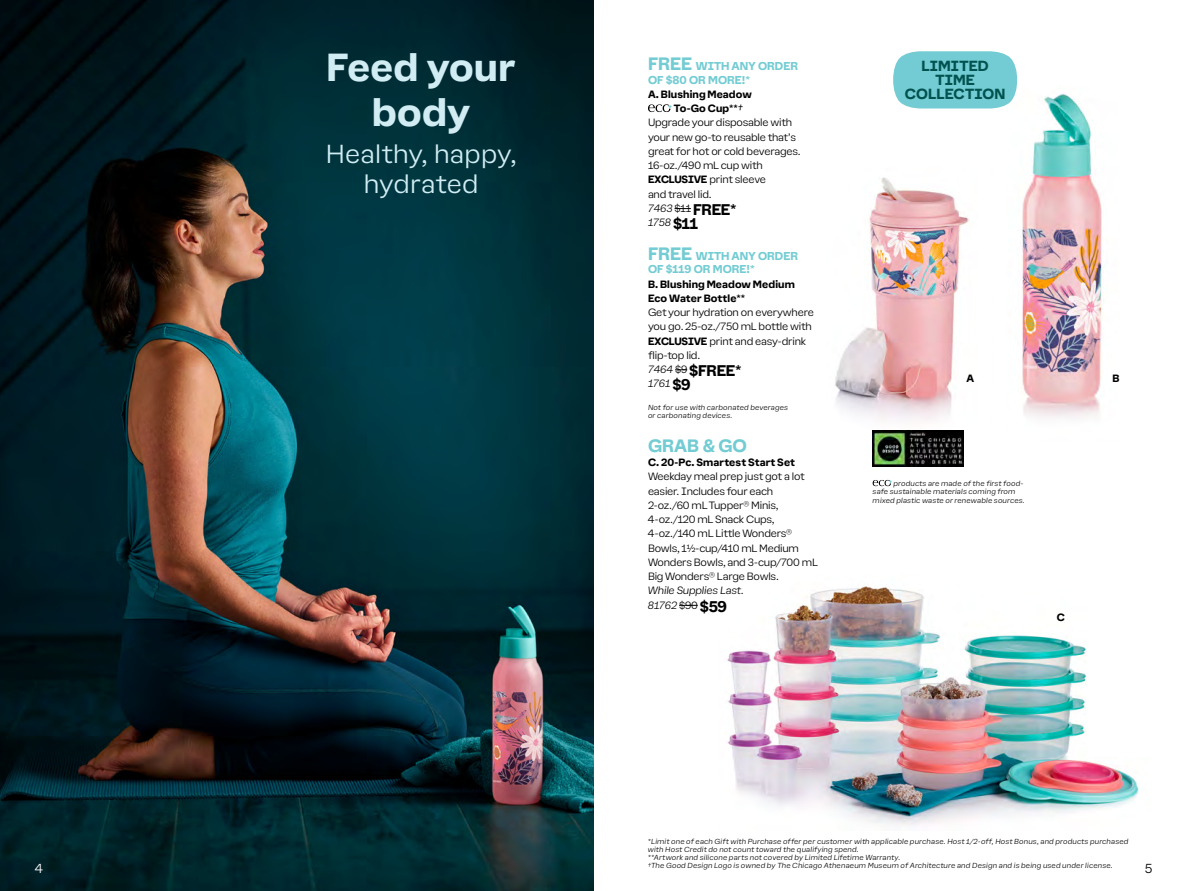
<style>
.page{position:relative;width:1188px;height:891px;background:#fff}
.page>*{position:absolute;margin:0;border:0;box-sizing:border-box;transform-origin:0 0}
.t1{font:700 36px/45px "Earl Sans";letter-spacing:.01em;color:#d1edf3;text-align:center}
.t2{font:300 24px/30px "Earl Sans";letter-spacing:.005em;color:#d1edf3;text-align:center}
.t3{font:700 16.5px "Earl Sans";color:#73ccd3}
.t4{font:700 14.25px "Earl Sans";letter-spacing:-.02em;color:#000}
.t5{font:700 13.5px/14.2px "Earl Sans";letter-spacing:.015em;color:#00524f;text-align:center}
.t6{font:300 12px "Earl Sans";color:#fff}
.t7{font:300 12px "Earl Sans";color:#000}
.t8{font:700 10.5px/13.5px "Earl Sans";color:#73ccd3}
.t9{font:300 9.75px/14.2px "Earl Sans";letter-spacing:-.02em;color:#000}
.t10{font:700 9.75px/14.2px "Earl Sans";letter-spacing:.015em;color:#000}
.t11{font:italic 300 9.75px "Earl Sans";letter-spacing:-.02em;color:#000}
.t12{font:italic 300 6.75px/8.2px "Earl Sans";letter-spacing:.025em;color:#000}
.s1{font-size:16.5px}
.s2{font-weight:400;font-style:italic}
.s3{font-weight:700}
.s4{font-weight:700;font-style:normal;font-size:14.25px}
.s5{font-style:italic}
.s6{font-weight:700;font-size:14.25px}
</style>
<div class="page">
<img style="left:0;top:0;width:594px;height:891px">
<img style="left:835px;top:177px;width:134px;height:264px">
<img style="left:1022px;top:94px;width:81px;height:325px">
<img style="left:726px;top:586px;width:413px;height:240px">
<svg style="left:893px;top:51px;width:124px;height:58px;background:#7ed0d6"></svg>
<img style="left:873px;top:431px;width:91px;height:35px">
<svg style="left:648px;top:104px;width:24px;height:8px"></svg>
<svg style="left:675px;top:208px;width:16px;height:1px"></svg>
<svg style="left:675px;top:369px;width:12px;height:1px"></svg>
<svg style="left:679px;top:605px;width:19px;height:1px"></svg>
<svg style="left:873px;top:480px;width:19px;height:6px"></svg>
<h1 class="t1" style="left:327px;top:42px;width:191px">Feed your body</h1>
<h2 class="t2" style="left:326px;top:137px;width:192px">Healthy, happy, hydrated</h2>
<h3 class="t8" style="left:648px;top:58px;width:152px"><span class="s1">FREE</span> WITH ANY ORDER<br>OF $80 OR MORE!*</h3>
<h3 class="t10" style="left:648px;top:86px;width:105px">A. Blushing Meadow</h3>
<h3 class="t10" style="left:674px;top:100px;width:70px">To-Go Cup**<span class="s2">†</span></h3>
<h3 class="t9" style="left:648px;top:115px;width:146px">Upgrade your disposable with</h3>
<h3 class="t9" style="left:648px;top:129px;width:150px">your new go-to reusable that's</h3>
<h3 class="t9" style="left:648px;top:143px;width:154px">great for hot or cold beverages.</h3>
<h3 class="t9" style="left:648px;top:158px;width:116px">16-oz./490 mL cup with</h3>
<h3 class="t9" style="left:648px;top:172px;width:120px"><span class="s3">EXCLUSIVE</span> print sleeve</h3>
<h3 class="t9" style="left:648px;top:186px;width:65px">and travel lid.</h3>
<h3 class="t4" style="left:648px;top:197px;width:90px"><sup>7463</sup> <sup>$11</sup> FREE*</h3>
<h3 class="t11" style="left:648px;top:214px;width:52px">1758 <span class="s4">$11</span></h3>
<h3 class="t8" style="left:648px;top:248px;width:152px"><span class="s1">FREE</span> WITH ANY ORDER<br>OF $119 OR MORE!*</h3>
<h3 class="t10" style="left:648px;top:276px;width:148px">B. Blushing Meadow Medium<br>Eco Water Bottle**</h3>
<h3 class="t9" style="left:648px;top:305px;width:167px">Get your hydration on everywhere you go. 25-oz./750 mL bottle with<br><span class="s3">EXCLUSIVE</span> print and easy-drink flip-top lid.</h3>
<h3 class="t4" style="left:648px;top:358px;width:95px"><sup>7464</sup> <sup>$9</sup> $FREE*</h3>
<h3 class="t11" style="left:648px;top:376px;width:44px">1761 <span class="s4">$9</span></h3>
<p class="t12" style="left:648px;top:403px;width:142px">Not for use with carbonated beverages or carbonating devices.</p>
<h3 class="t3" style="left:648px;top:431px;width:101px">GRAB &amp; GO</h3>
<h3 class="t10" style="left:648px;top:454px;width:149px">C. 20-Pc. Smartest Start Set</h3>
<p class="t9" style="left:648px;top:469px;width:172px">Weekday meal prep just got a lot easier. Includes four each<br>2-oz./60 mL Tupper<sup>®</sup> Minis,<br>4-oz./120 mL Snack Cups,<br>4-oz./140 mL Little Wonders<sup>®<br></sup>Bowls, 1½-cup/410 mL Medium<br>Wonders Bowls, and 3-cup/700 mL<br>Big Wonders<sup>®</sup> Large Bowls.<br><span class="s5">While Supplies Last.<br>81762</span> $90 <span class="s6">$59</span></p>
<h3 class="t5" style="left:905px;top:57px;width:102px">LIMITED<br>TIME<br>COLLECTION</h3>
<h3 class="t10" style="left:966px;top:371px;width:9px">A</h3>
<p class="t12" style="left:873px;top:479px;width:154px;text-indent:21px">products are made of the first food&shy;safe sustainable materials coming from mixed plastic waste or renewable sources.</p>
<h3 class="t10" style="left:1057px;top:609px;width:10px">C</h3>
<h3 class="t10" style="left:1112px;top:371px;width:9px">B</h3>
<p class="t12" style="left:648px;top:836px;width:482px">*Limit one of each Gift with Purchase offer per customer with applicable purchase. Host 1/2-off, Host Bonus, and products purchased with Host Credit do not count toward the qualifying spend.<br>**Artwork and silicone parts not covered by Limited Lifetime Warranty.<br>†The Good Design Logo is owned by The Chicago Athenaeum Museum of Architecture and Design and is being used under license.</p>
<h3 class="t6" style="left:35px;top:859px;width:10px">4</h3>
<h3 class="t7" style="left:1145px;top:859px;width:9px">5</h3>
</div>
